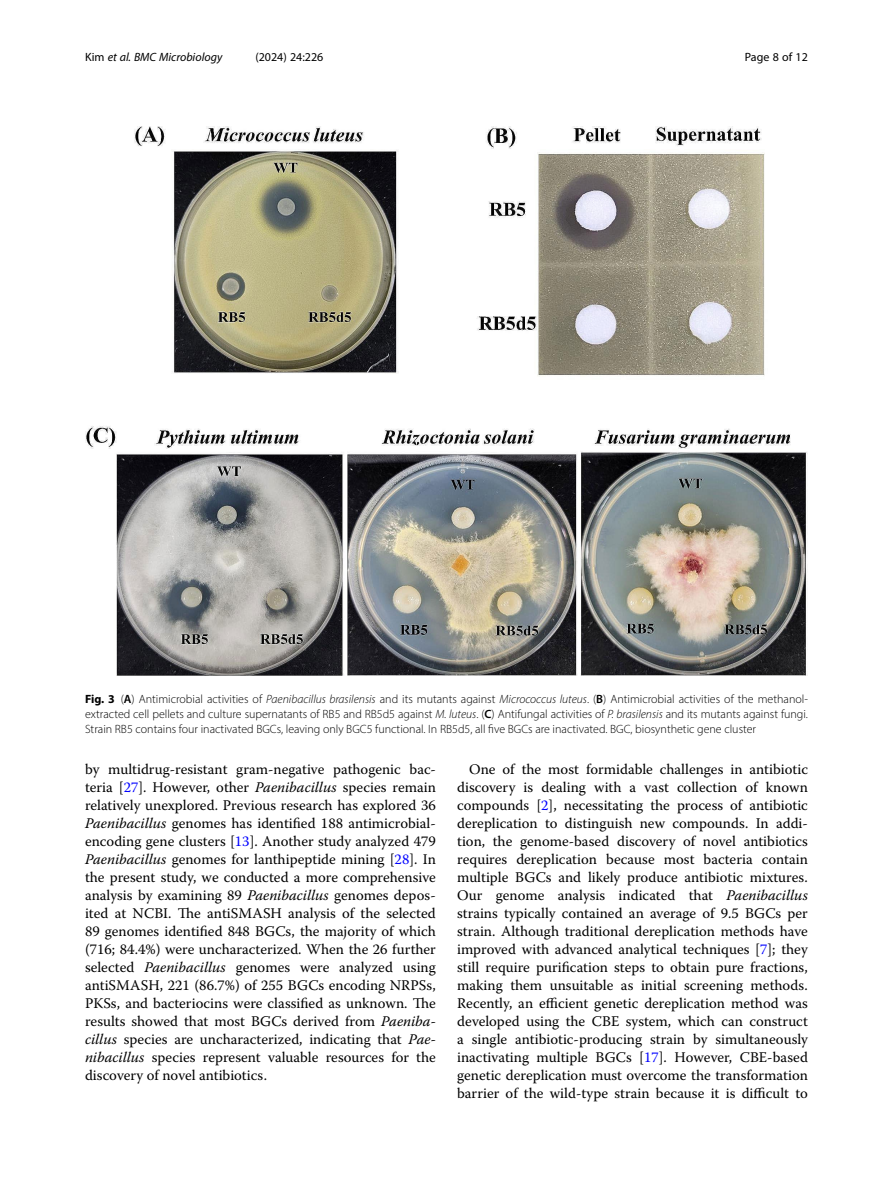
<style>
.page{position:relative;width:893px;height:1191px;background:#fff}
.page>*{position:absolute;margin:0;border:0;box-sizing:border-box;transform-origin:0 0}
.Body_Text_Indent{font:14.7px/18px "Warnock Pro";color:#000;text-align:justify}
.Figure_Caption{font:300 12px/15px "Myriad Pro";color:#000;text-align:justify}
.t1{font:italic 12px "Myriad Pro";color:#000}
.t2{font:12px "Myriad Pro";color:#000}
.s1{font-style:normal}
.s2{font-weight:700}
.s3{font-weight:600}
.s4{font-style:italic}
.s5{color:#00f}
</style>
<div class="page">
<img style="left:85px;top:126px;width:723px;height:550px">
<p class="t1" style="left:85px;top:50px;width:139px"><span class="s1">Kim</span> et al. BMC Microbiology</p>
<p class="t2" style="left:255px;top:50px;width:70px">(2024) 24:226</p>
<p class="t2" style="left:745px;top:50px;width:65px">Page 8 of 12</p>
<p class="Figure_Caption" style="left:85px;top:691px;width:724px"><span class="s2">Fig. 3</span> (<span class="s3">A</span>) Antimicrobial activities of <span class="s4">Paenibacillus brasilensis</span> and its mutants against <span class="s4">Micrococcus luteus</span>. (<span class="s3">B</span>) Antimicrobial activities of the methanol&shy;extracted cell pellets and culture supernatants of RB5 and RB5d5 against <span class="s4">M. luteus</span>. (<span class="s3">C</span>) Antifungal activities of <span class="s4">P. brasilensis</span> and its mutants against fungi.<br>Strain RB5 contains four inactivated BGCs, leaving only BGC5 functional. In RB5d5, all five BGCs are inactivated. BGC, biosynthetic gene cluster</p>
<p class="Body_Text_Indent" style="left:85px;top:760px;width:352px">by multidrug-resistant gram-negative pathogenic bac&shy;teria [<span class="s5">27</span>]. However, other <span class="s4">Paenibacillus</span> species remain relatively unexplored. Previous research has explored 36<br><span class="s4">Paenibacillus</span> genomes has identified 188 antimicrobial&shy;encoding gene clusters [<span class="s5">13</span>]. Another study analyzed 479<br><span class="s4">Paenibacillus</span> genomes for lanthipeptide mining [<span class="s5">28</span>]. In the present study, we conducted a more comprehensive analysis by examining 89 <span class="s4">Paenibacillus</span> genomes depos&shy;ited at NCBI. The antiSMASH analysis of the selected 89 genomes identified 848 BGCs, the majority of which (716; 84.4%) were uncharacterized. When the 26 further selected <span class="s4">Paenibacillus</span> genomes were analyzed using antiSMASH, 221 (86.7%) of 255 BGCs encoding NRPSs, PKSs, and bacteriocins were classified as unknown. The results showed that most BGCs derived from <span class="s4">Paeniba&shy;cillus</span> species are uncharacterized, indicating that <span class="s4">Pae&shy;nibacillus</span> species represent valuable resources for the discovery of novel antibiotics.</p>
<p class="Body_Text_Indent" style="left:457px;top:760px;width:352px;text-indent:12px">One of the most formidable challenges in antibiotic discovery is dealing with a vast collection of known compounds [<span class="s5">2</span>], necessitating the process of antibiotic dereplication to distinguish new compounds. In addi&shy;tion, the genome-based discovery of novel antibiotics requires dereplication because most bacteria contain multiple BGCs and likely produce antibiotic mixtures.<br>Our genome analysis indicated that <span class="s4">Paenibacillus </span>strains typically contained an average of 9.5 BGCs per strain. Although traditional dereplication methods have improved with advanced analytical techniques [<span class="s5">7</span>]; they still require purification steps to obtain pure fractions, making them unsuitable as initial screening methods.<br>Recently, an efficient genetic dereplication method was developed using the CBE system, which can construct a single antibiotic-producing strain by simultaneously inactivating multiple BGCs [<span class="s5">17</span>]. However, CBE-based genetic dereplication must overcome the transformation barrier of the wild-type strain because it is difficult to</p>
</div>
